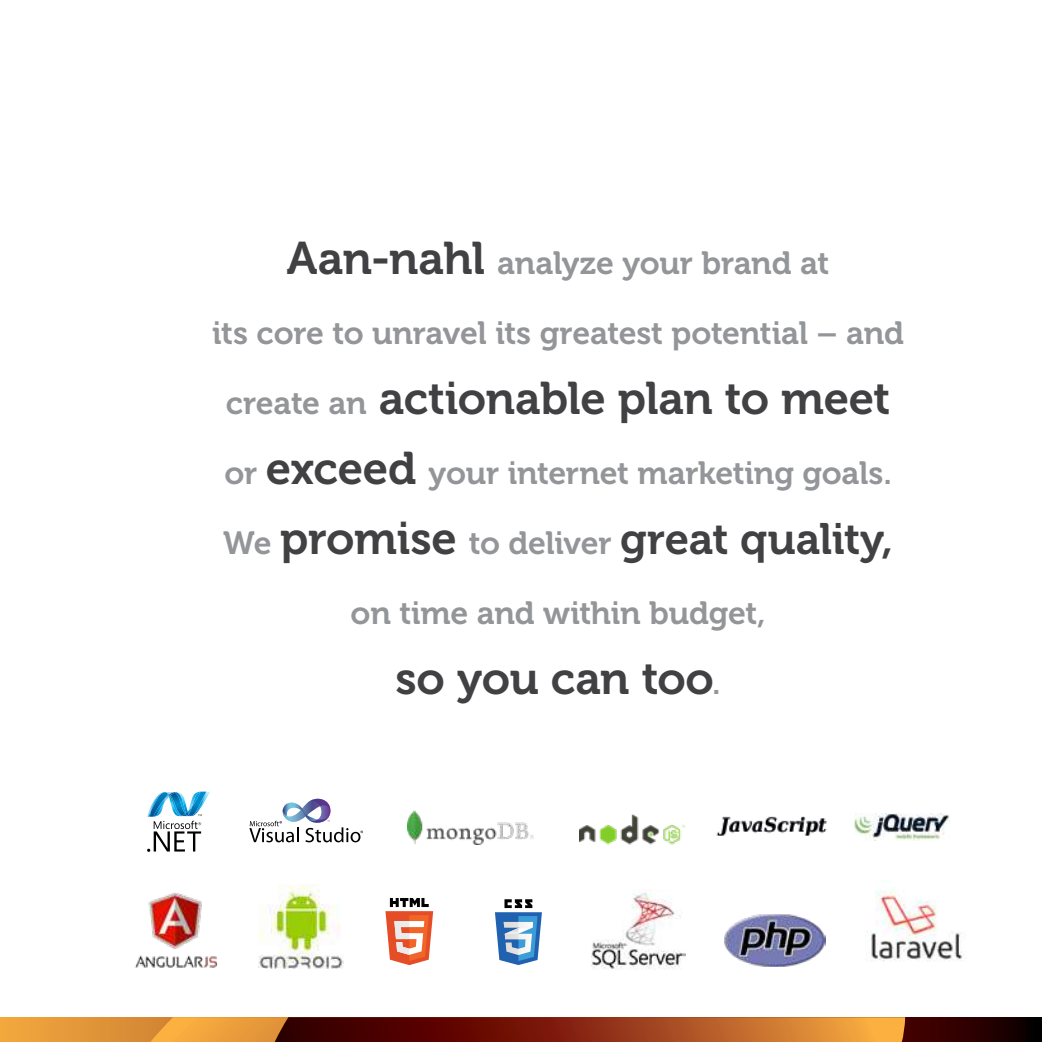
<style>
.page{position:relative;width:1042px;height:1042px;background:#fff}
.page>*{position:absolute;margin:0;border:0;box-sizing:border-box;transform-origin:0 0}
.t1{font:45.5px "Museo 700";letter-spacing:-.01em;color:#414042}
.t2{font:43.75px "Museo 700";letter-spacing:-.01em;color:#414042}
.t3{font:32.02px/70px "Museo 700";letter-spacing:-.01em;color:#939598;text-align:center}
.s1{font-size:45.5px;color:#414042}
.s2{font-size:32.02px;color:#939598}
.s3{font-size:45.5px}
</style>
<div class="page">
<svg style="left:1px;top:1017px;width:1041px;height:25px;background:#844b1c"></svg>
<svg style="left:131px;top:1017px;width:774px;height:25px;background:#a24f1f"></svg>
<svg style="left:0;top:1017px;width:1px;height:25px"></svg>
<svg style="left:385px;top:898px;width:48px;height:67px"></svg>
<svg style="left:495px;top:899px;width:47px;height:66px"></svg>
<svg style="left:147px;top:791px;width:63px;height:61px"></svg>
<svg style="left:249px;top:799px;width:114px;height:43px"></svg>
<img style="left:716px;top:816px;width:111px;height:20px">
<img style="left:854px;top:813px;width:96px;height:27px">
<img style="left:408px;top:810px;width:126px;height:34px">
<img style="left:579px;top:814px;width:105px;height:31px">
<img style="left:259px;top:884px;width:84px;height:84px">
<img style="left:135px;top:892px;width:83px;height:76px">
<img style="left:592px;top:889px;width:93px;height:81px">
<img style="left:724px;top:914px;width:102px;height:52px">
<img style="left:871px;top:890px;width:93px;height:72px">
<p class="t3" style="left:212px;top:228px;width:693px"><span class="s1">Aan-nahl</span> analyze your brand at<br>its core to unravel its greatest potential – and</p>
<h1 class="t1" style="left:226px;top:373px;width:666px"><span class="s2">create an</span> actionable plan to meet</h1>
<p class="t3" style="left:224px;top:438px;width:669px">or <span class="s1">exceed</span> your internet marketing goals.</p>
<h2 class="t2" style="left:223px;top:515px;width:671px"><span class="s2">We</span> <span class="s3">promise</span> <span class="s2">to deliver</span> great quality,</h2>
<p class="t3" style="left:351px;top:578px;width:417px">on time and within budget,</p>
<h1 class="t1" style="left:396px;top:653px;width:327px">so you can too<span class="s2">.</span></h1>
</div>
